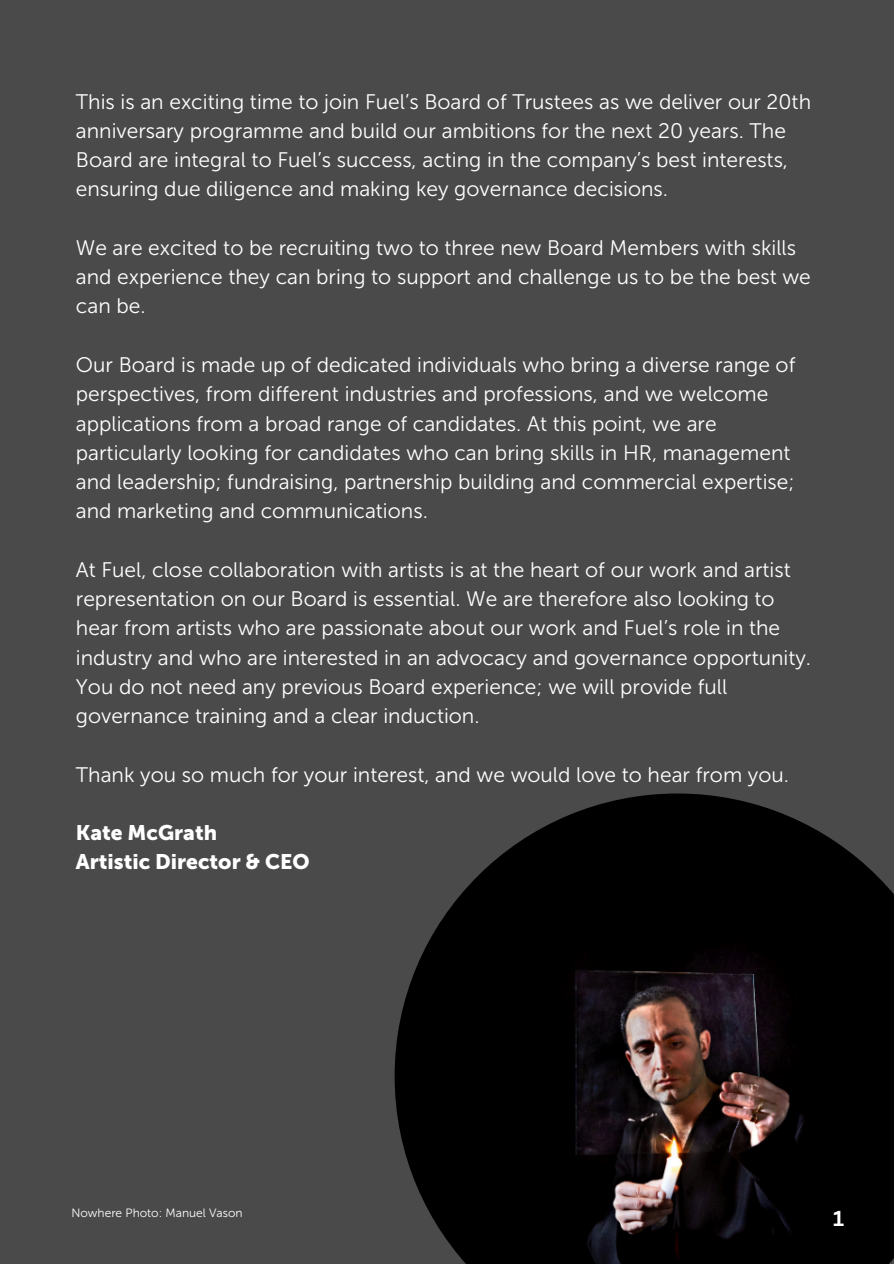
<style>
.page{position:relative;width:894px;height:1264px;background:#fff}
.page>*{position:absolute;margin:0;border:0;box-sizing:border-box;transform-origin:0 0}
.t1{font:21px/29.2px "Museo Sans 300";color:#fff}
.t2{font:21px/29.2px "Museo Sans 900";color:#fff}
.t3{font:700 21px "Canva Sans";color:#fff}
.t4{font:12px "Museo Sans 300";color:#fff}
</style>
<div class="page">
<div style="left:0;top:0;width:893px;height:1263px;background:#4a4a4a"></div>
<img style="left:394px;top:793px;width:499px;height:470px">
<h2 class="t1" style="left:76px;top:87px;width:736px">This is an exciting time to join Fuel’s Board of Trustees as we deliver our 20th anniversary programme and build our ambitions for the next 20 years. The Board are integral to Fuel’s success, acting in the company’s best interests, ensuring due diligence and making key governance decisions.</h2>
<h2 class="t1" style="left:76px;top:233px;width:736px">We are excited to be recruiting two to three new Board Members with skills and experience they can bring to support and challenge us to be the best we can be.</h2>
<h2 class="t1" style="left:76px;top:350px;width:720px">Our Board is made up of dedicated individuals who bring a diverse range of perspectives, from different industries and professions, and we welcome applications from a broad range of candidates. At this point, we are particularly looking for candidates who can bring skills in HR, management and leadership; fundraising, partnership building and commercial expertise; and marketing and communications.</h2>
<h2 class="t1" style="left:76px;top:555px;width:736px">At Fuel, close collaboration with artists is at the heart of our work and artist representation on our Board is essential. We are therefore also looking to hear from artists who are passionate about our work and Fuel’s role in the industry and who are interested in an advocacy and governance opportunity.<br>You do not need any previous Board experience; we will provide full governance training and a clear induction.</h2>
<h2 class="t1" style="left:76px;top:760px;width:714px">Thank you so much for your interest, and we would love to hear from you.</h2>
<h1 class="t2" style="left:76px;top:818px;width:235px">Kate McGrath<br>Artistic Director &amp; CEO</h1>
<p class="t4" style="left:71px;top:1205px;width:173px">Nowhere Photo: Manuel Vason</p>
<p class="t3" style="left:832px;top:1203px;width:13px">1</p>
</div>
